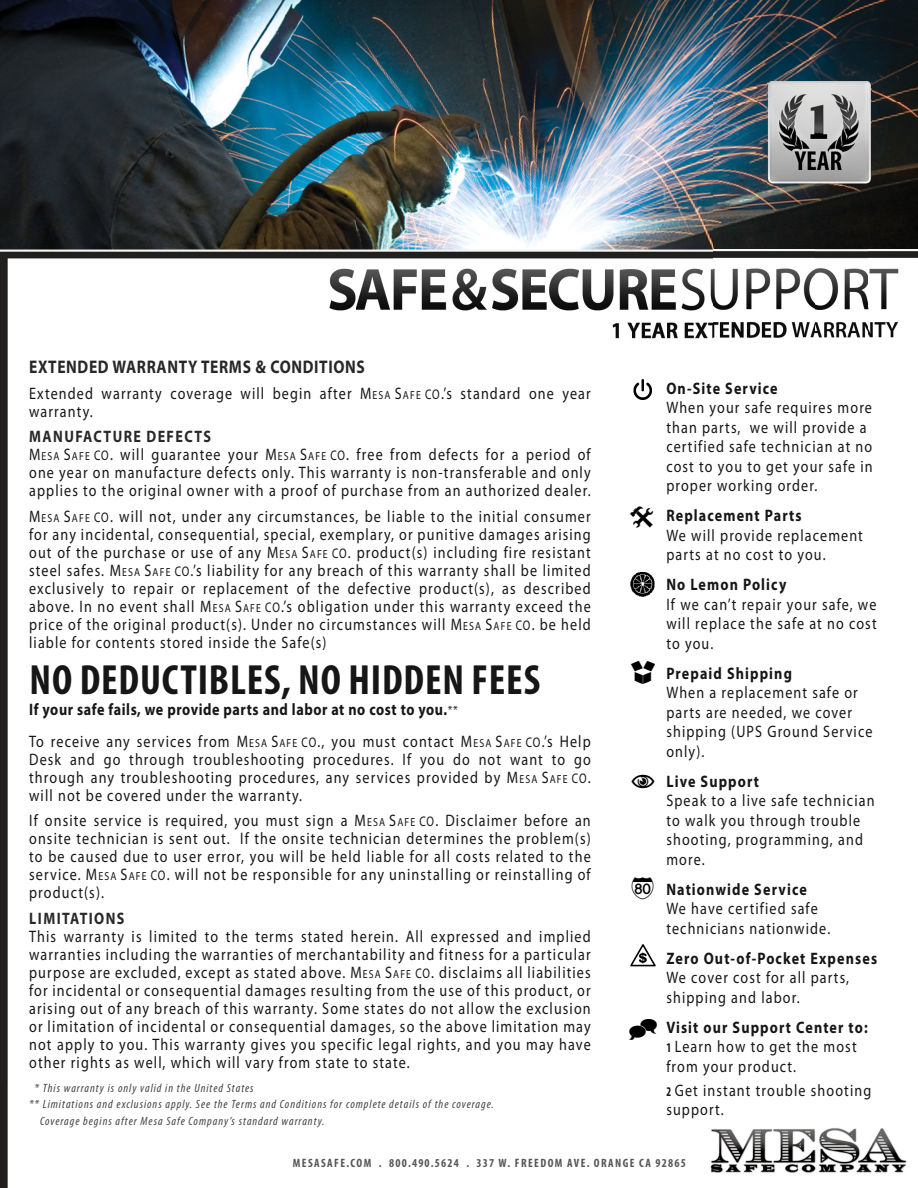
<style>
.page{position:relative;width:918px;height:1188px;background:#fff}
.page>*{position:absolute;margin:0;border:0;box-sizing:border-box;transform-origin:0 0}
.t1{font:46.5px "Pictogramz by marioz";color:#000}
.t2{font:700 condensed 42.45px "Myriad Pro";letter-spacing:.02em;color:#161617}
.t3{font:23.55px "Omaha Dings";color:#000}
.t4{font:700 18.3px "Myriad Pro";letter-spacing:.04em;color:#282829;scale:.85 1}
.t5{font:16.65px/18px "Myriad Pro";letter-spacing:.08em;color:#161617;scale:.85 1}
.t6{font:700 16.65px/31.5px "Myriad Pro";letter-spacing:.04em;color:#161617;scale:.85 1}
.t7{font:700 16.65px "Myriad Pro";letter-spacing:.08em;color:#161617;scale:.85 1}
.t8{font:700 16.65px "Myriad Pro";letter-spacing:.1em;color:#282829;scale:.85 1}
.t9{font:700 condensed 12.15px "Myriad Pro";letter-spacing:.12em;color:#565759}
.t10{font:italic condensed 12px "Myriad Pro";letter-spacing:.08em;color:#434345}
.s1{font-size:11.7px}
.s2{font-size:13.95px}
.s3{font-weight:700;color:#282829}
.s4{font-weight:400;font-stretch:condensed;font-size:12.15px}
.s5{font-weight:400}
.s6{font-weight:400;font-size:11.7px}
.s7{font-weight:400;font-size:13.95px}
.s8{font-weight:700}
.s9{font-weight:700;font-stretch:condensed;font-size:13.35px}
</style>
<div class="page">
<img style="left:0;top:0;width:714px;height:1188px">
<img style="left:714px;top:0;width:204px;height:103px">
<img style="left:714px;top:103px;width:102px;height:235px">
<img style="left:868px;top:103px;width:50px;height:235px">
<img style="left:816px;top:185px;width:52px;height:153px">
<img style="left:700px;top:1117px;width:207px;height:70px">
<img style="left:768px;top:81px;width:103px;height:104px">
<img style="left:627px;top:570px;width:32px;height:28px">
<svg style="left:630px;top:944px;width:26px;height:22px"></svg>
<svg style="left:630px;top:506px;width:23px;height:21px"></svg>
<svg style="left:632px;top:774px;width:23px;height:15px"></svg>
<svg style="left:629px;top:1018px;width:28px;height:21px"></svg>
<p class="t4" style="left:29px;top:360px;width:396px">EXTENDED WARRANTY TERMS &amp; CONDITIONS</p>
<p class="t5" style="left:29px;top:385px;width:662px">Extended warranty coverage will begin after M<span class="s1">ESA</span> S<span class="s1">AFE</span> <span class="s2">CO</span>.’s standard one year warranty.</p>
<p class="t5" style="left:29px;top:429px;width:662px"><span class="s3">MANUFACTURE DEFECTS<br></span>M<span class="s1">ESA</span> S<span class="s1">AFE</span> <span class="s2">CO</span>. will guarantee your M<span class="s1">ESA</span> S<span class="s1">AFE</span> <span class="s2">CO</span>. free from defects for a period of one year on manufacture defects only. This warranty is non-transferable and only applies to the original owner with a proof of purchase from an authorized dealer.</p>
<p class="t5" style="left:29px;top:508px;width:662px;text-align:justify">M<span class="s1">ESA</span> S<span class="s1">AFE</span> <span class="s2">CO</span>. will not, under any circumstances, be liable to the initial consumer for any incidental, consequential, special, exemplary, or punitive damages arising out of the purchase or use of any M<span class="s1">ESA</span> S<span class="s1">AFE</span> <span class="s2">CO</span>. product(s) including fire resistant steel safes. M<span class="s1">ESA</span> S<span class="s1">AFE</span> <span class="s2">CO</span>.’s liability for any breach of this warranty shall be limited exclusively to repair or replacement of the defective product(s), as described above. In no event shall M<span class="s1">ESA</span> S<span class="s1">AFE</span> <span class="s2">CO</span>.’s obligation under this warranty exceed the price of the original product(s). Under no circumstances will M<span class="s1">ESA</span> S<span class="s1">AFE</span> <span class="s2">CO</span>. be held liable for contents stored inside the Safe(s)</p>
<h2 class="t2" style="left:30px;top:664px;width:512px">NO DEDUCTIBLES, NO HIDDEN FEES</h2>
<p class="t6" style="left:29px;top:695px;width:662px">If your safe fails, we provide parts and labor at no cost to you.<span class="s4">**<br></span><span class="s5">To receive any services from M</span><span class="s6">ESA</span> <span class="s5">S</span><span class="s6">AFE</span> <span class="s7">CO</span><span class="s5">., you must contact M</span><span class="s6">ESA</span> <span class="s5">S</span><span class="s6">AFE</span> <span class="s7">CO</span><span class="s5">.’s Help</span></p>
<p class="t5" style="left:29px;top:751px;width:662px;text-align:justify">Desk and go through troubleshooting procedures. If you do not want to go through any troubleshooting procedures, any services provided by M<span class="s1">ESA</span> S<span class="s1">AFE</span> <span class="s2">CO</span>. will not be covered under the warranty.</p>
<p class="t5" style="left:29px;top:813px;width:662px;text-align:justify">If onsite service is required, you must sign a M<span class="s1">ESA</span> S<span class="s1">AFE</span> <span class="s2">CO</span>. Disclaimer before an onsite technician is sent out. If the onsite technician determines the problem(s) to be caused due to user error, you will be held liable for all costs related to the service. M<span class="s1">ESA</span> S<span class="s1">AFE</span> <span class="s2">CO</span>. will not be responsible for any uninstalling or reinstalling of product(s).</p>
<p class="t8" style="left:29px;top:912px;width:114px">LIMITATIONS</p>
<p class="t5" style="left:29px;top:928px;width:662px;text-align:justify">This warranty is limited to the terms stated herein. All expressed and implied warranties including the warranties of merchantability and fitness for a particular purpose are excluded, except as stated above. M<span class="s1">ESA</span> S<span class="s1">AFE</span> <span class="s2">CO</span>. disclaims all liabilities for incidental or consequential damages resulting from the use of this product, or arising out of any breach of this warranty. Some states do not allow the exclusion or limitation of incidental or consequential damages, so the above limitation may not apply to you. This warranty gives you specific legal rights, and you may have other rights as well, which will vary from state to state.</p>
<p class="t10" style="left:35px;top:1083px;width:220px">* This warranty is only valid in the United States</p>
<p class="t10" style="left:29px;top:1100px;width:466px">** Limitations and exclusions apply. See the Terms and Conditions for complete details of the coverage.</p>
<p class="t10" style="left:40px;top:1116px;width:286px">Coverage begins after Mesa Safe Company’s standard warranty.</p>
<p class="t9" style="left:293px;top:1158px;width:395px">MESASAFE.COM . 800.490.5624 . 337 W. FREEDOM AVE. ORANGE CA 92865</p>
<p class="t7" style="left:666px;top:382px;width:133px">On-Site Service</p>
<p class="t5" style="left:666px;top:399px;width:244px;line-height:19.5px">When your safe requires more than parts, we will provide a certified safe technician at no cost to you to get your safe in proper working order.</p>
<p class="t7" style="left:666px;top:509px;width:161px">Replacement Parts</p>
<p class="t5" style="left:666px;top:527px;width:233px;line-height:19.5px">We will provide replacement parts at no cost to you.</p>
<p class="t7" style="left:666px;top:578px;width:143px">No Lemon Policy</p>
<p class="t5" style="left:666px;top:596px;width:249px;line-height:19.5px;text-align:justify">If we can’t repair your safe, we will replace the safe at no cost to you.</p>
<p class="t7" style="left:666px;top:667px;width:149px">Prepaid Shipping</p>
<p class="t5" style="left:666px;top:684px;width:244px;line-height:19.5px">When a replacement safe or parts are needed, we cover shipping (UPS Ground Service only).</p>
<p class="t7" style="left:666px;top:775px;width:111px">Live Support</p>
<p class="t5" style="left:666px;top:792px;width:246px;line-height:19.5px">Speak to a live safe technician to walk you through trouble shooting, programming, and more.</p>
<p class="t7" style="left:666px;top:883px;width:167px">Nationwide Service</p>
<p class="t5" style="left:666px;top:900px;width:194px;line-height:19.5px">We have certified safe technicians nationwide.</p>
<p class="t7" style="left:666px;top:952px;width:250px">Zero Out-of-Pocket Expenses</p>
<p class="t5" style="left:666px;top:969px;width:217px;line-height:19.5px">We cover cost for all parts, shipping and labor.</p>
<p class="t5" style="left:666px;top:1019px;width:238px;line-height:19.5px"><span class="s8">Visit our Support Center to:<br></span><span class="s9">1</span> Learn how to get the most from your product.</p>
<p class="t5" style="left:666px;top:1082px;width:243px;line-height:19.5px"><span class="s9">2</span> Get instant trouble shooting support.</p>
<h1 class="t1" style="left:629px;top:641px;width:30px">X</h1>
<h3 class="t3" style="left:632px;top:877px;width:27px">,</h3>
</div>
